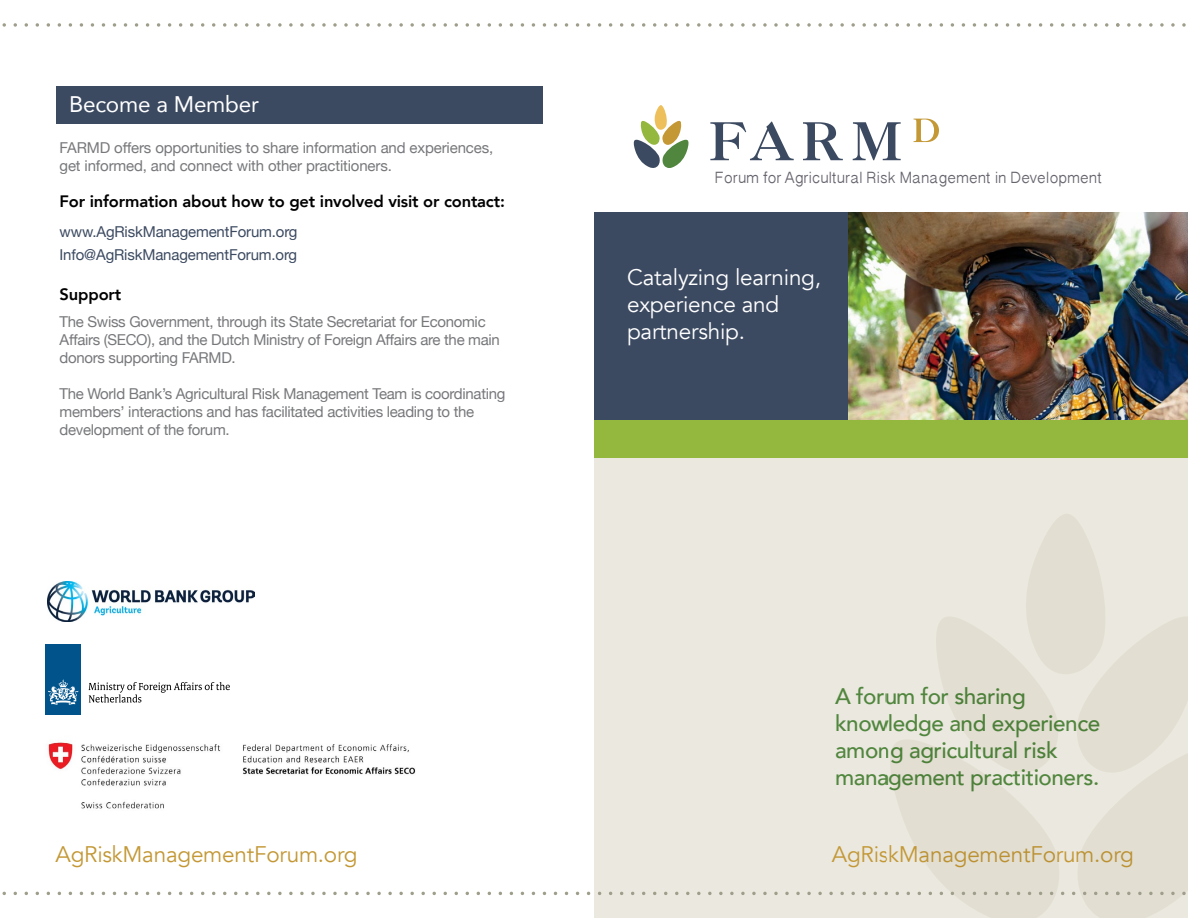
<style>
.page{position:relative;width:1188px;height:918px;background:#fff}
.page>*{position:absolute;margin:0;border:0;box-sizing:border-box;transform-origin:0 0}
.t1{font:500 22.5px/27px "Avenir";letter-spacing:-.02em;color:#50863d}
.t2{font:22.5px "Avenir";letter-spacing:-.01em;color:#c39835}
.t3{font:22.5px/27px "Avenir";letter-spacing:-.01em;color:#fff}
.t4{font:22.5px "Avenir";letter-spacing:-.01em;color:#fff}
.t5{font:18px "Oriya Sangam MN";color:#67646d}
.t6{font:800 16.5px "Avenir";letter-spacing:-.01em;color:#000}
.t7{font:15px/18px "Helvetica Neue";letter-spacing:-.02em;color:#77787b}
.t8{font:15px/22.5px "Helvetica Neue";letter-spacing:-.01em;color:#3c4a61}
</style>
<div class="page">
<div style="left:594px;top:457px;width:594px;height:461px;background:#ebe8df"></div>
<svg style="left:633px;top:105px;width:56px;height:63px"></svg>
<svg style="left:710px;top:122px;width:84px;height:38px"></svg>
<svg style="left:803px;top:122px;width:40px;height:38px"></svg>
<svg style="left:853px;top:122px;width:48px;height:38px"></svg>
<svg style="left:914px;top:119px;width:25px;height:23px"></svg>
<div style="left:594px;top:212px;width:314px;height:208px;background:#3c4a61"></div>
<div style="left:57px;top:86px;width:486px;height:38px;background:#3c4a61"></div>
<img style="left:848px;top:212px;width:340px;height:208px">
<div style="left:594px;top:420px;width:594px;height:38px;background:#94b73e"></div>
<svg style="left:2px;top:23px;width:1184px;height:4px"></svg>
<svg style="left:2px;top:514px;width:1186px;height:404px"></svg>
<img style="left:41px;top:736px;width:400px;height:78px">
<h1 class="t4" style="left:69px;top:86px;width:191px">Become a Member</h1>
<p class="t7" style="left:60px;top:140px;width:435px">FARMD offers opportunities to share information and experiences, get informed, and connect with other practitioners.</p>
<p class="t6" style="left:60px;top:188px;width:447px">For information about how to get involved visit or contact:</p>
<p class="t8" style="left:60px;top:221px;width:239px">www.AgRiskManagementForum.org<br>Info@AgRiskManagementForum.org</p>
<p class="t6" style="left:60px;top:281px;width:63px">Support</p>
<p class="t7" style="left:60px;top:314px;width:442px">The Swiss Government, through its State Secretariat for Economic<br>Affairs (SECO), and the Dutch Ministry of Foreign Affairs are the main donors supporting FARMD.</p>
<p class="t7" style="left:60px;top:386px;width:447px">The World Bank’s Agricultural Risk Management Team is coordinating members’ interactions and has facilitated activities leading to the development of the forum.</p>
<p class="t5" style="left:715px;top:166px;width:389px">Forum for Agricultural Risk Management in Development</p>
<h1 class="t3" style="left:627px;top:264px;width:196px">Catalyzing learning, experience and partnership.</h1>
<h1 class="t1" style="left:835px;top:681px;width:267px">A forum for sharing knowledge and experience among agricultural risk management practitioners.</h1>
<h1 class="t2" style="left:56px;top:841px;width:304px">AgRiskManagementForum.org</h1>
<h1 class="t2" style="left:832px;top:841px;width:304px">AgRiskManagementForum.org</h1>
</div>
